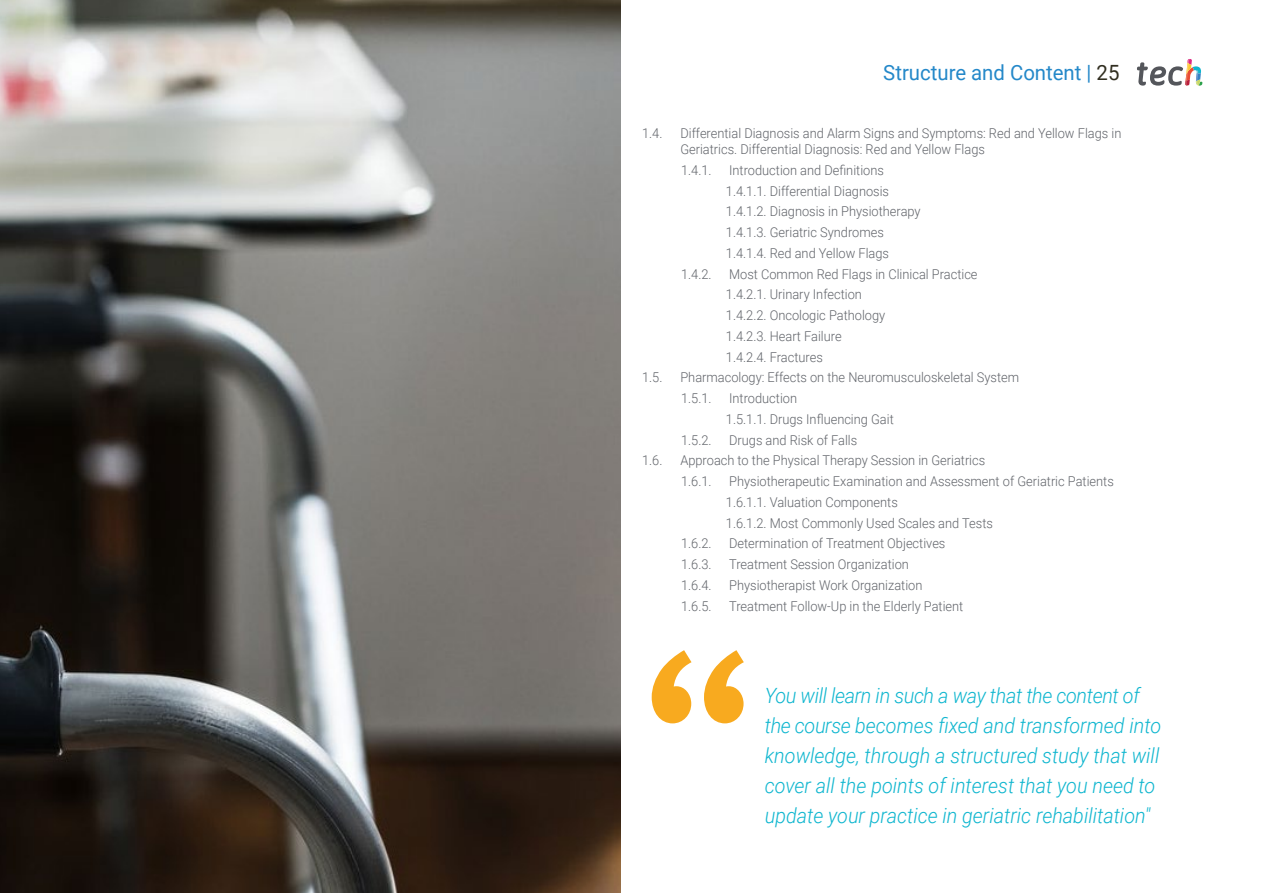
<style>
.page{position:relative;width:1263px;height:893px;background:#fff}
.page>*{position:absolute;margin:0;border:0;box-sizing:border-box;transform-origin:0 0}
.t1{font:italic 300 21px/30px "Roboto";color:#0fb6cf;scale:.94 1}
.t2{font:21px "Roboto";color:#2488c9}
.t3{font:300 13.5px/20.7px "Roboto";color:#61646a;scale:.95 1}
.s1{color:#312e20}
</style>
<div class="page">
<svg style="left:652px;top:650px;width:92px;height:73px"></svg>
<img style="left:0;top:0;width:621px;height:893px">
<svg style="left:1137px;top:59px;width:65px;height:27px"></svg>
<h1 class="t2" style="left:883px;top:57px;width:238px">Structure and Content | <span class="s1">25</span></h1>
<p class="t3" style="left:642px;top:122px;width:23px">1.4.</p>
<p class="t3" style="left:680px;top:124px;width:466px;line-height:16.5px">Differential Diagnosis and Alarm Signs and Symptoms: Red and Yellow Flags in<br>Geriatrics. Differential Diagnosis: Red and Yellow Flags</p>
<p class="t3" style="left:681px;top:159px;width:34px">1.4.1.</p>
<p class="t3" style="left:726px;top:159px;width:206px">Introduction and Definitions<br>1.4.1.1. Differential Diagnosis<br>1.4.1.2. Diagnosis in Physiotherapy<br>1.4.1.3. Geriatric Syndromes<br>1.4.1.4. Red and Yellow Flags</p>
<p class="t3" style="left:681px;top:263px;width:34px">1.4.2.</p>
<p class="t3" style="left:726px;top:263px;width:266px">Most Common Red Flags in Clinical Practice<br>1.4.2.1. Urinary Infection<br>1.4.2.2. Oncologic Pathology<br>1.4.2.3. Heart Failure<br>1.4.2.4. Fractures</p>
<p class="t3" style="left:642px;top:367px;width:23px">1.5.</p>
<p class="t3" style="left:680px;top:367px;width:358px">Pharmacology: Effects on the Neuromusculoskeletal System<br>1.5.1.</p>
<p class="t3" style="left:726px;top:388px;width:178px">Introduction<br>1.5.1.1. Drugs Influencing Gait</p>
<p class="t3" style="left:681px;top:429px;width:34px">1.5.2.</p>
<p class="t3" style="left:729px;top:429px;width:136px">Drugs and Risk of Falls</p>
<p class="t3" style="left:642px;top:450px;width:23px">1.6.</p>
<p class="t3" style="left:680px;top:450px;width:322px">Approach to the Physical Therapy Session in Geriatrics<br>1.6.1.</p>
<p class="t3" style="left:726px;top:471px;width:410px">Physiotherapeutic Examination and Assessment of Geriatric Patients<br>1.6.1.1. Valuation Components<br>1.6.1.2. Most Commonly Used Scales and Tests</p>
<p class="t3" style="left:681px;top:533px;width:34px">1.6.2.</p>
<p class="t3" style="left:729px;top:533px;width:229px">Determination of Treatment Objectives</p>
<p class="t3" style="left:681px;top:554px;width:34px">1.6.3.</p>
<p class="t3" style="left:729px;top:554px;width:191px">Treatment Session Organization</p>
<p class="t3" style="left:681px;top:574px;width:34px">1.6.4.</p>
<p class="t3" style="left:729px;top:574px;width:205px">Physiotherapist Work Organization</p>
<p class="t3" style="left:681px;top:595px;width:34px">1.6.5.</p>
<p class="t3" style="left:729px;top:595px;width:248px">Treatment Follow-Up in the Elderly Patient</p>
<p class="t1" style="left:765px;top:679px;width:423px">You will learn in such a way that the content of the course becomes fixed and transformed into knowledge, through a structured study that will cover all the points of interest that you need to update your practice in geriatric rehabilitation"</p>
</div>
